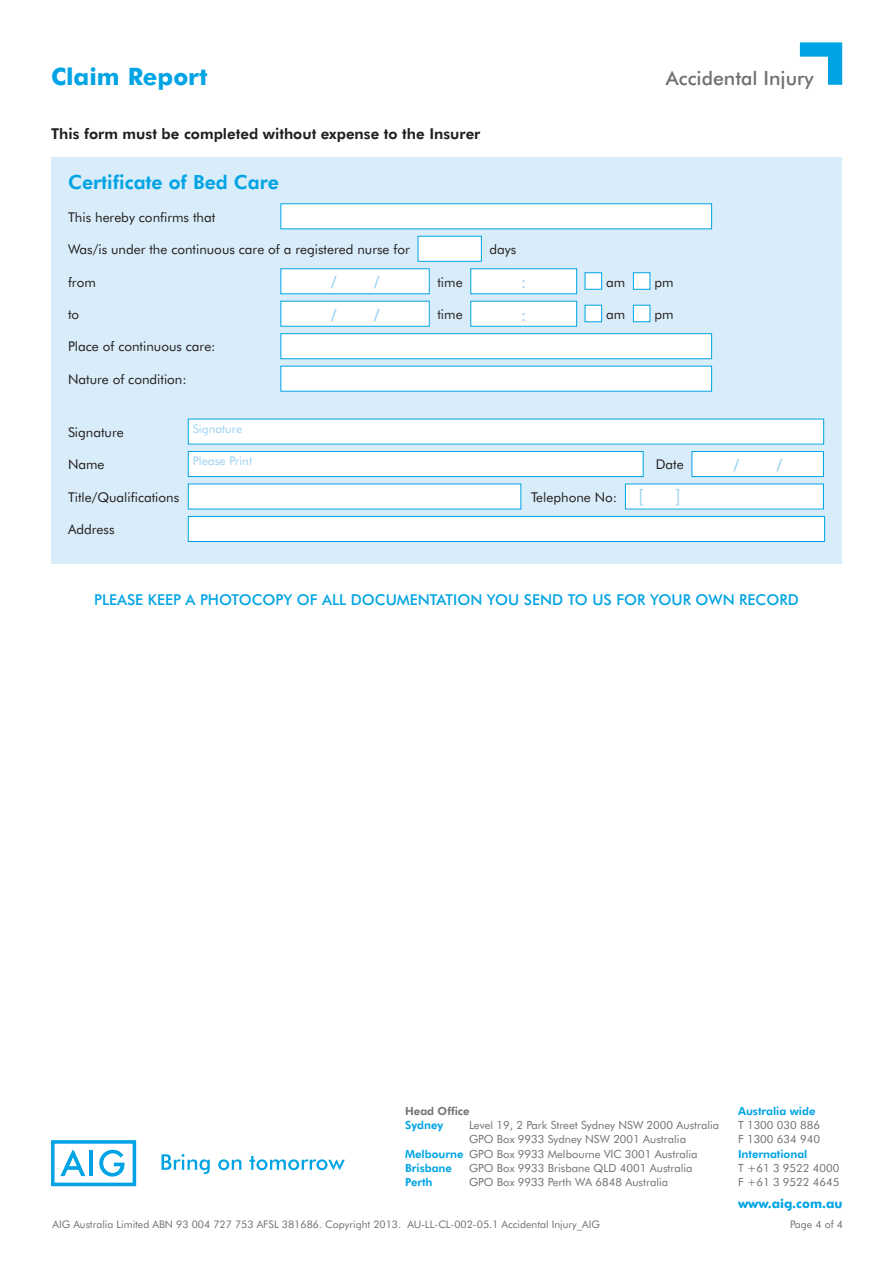
<style>
.page{position:relative;width:893px;height:1263px;background:#fff}
.page>*{position:absolute;margin:0;border:0;box-sizing:border-box;transform-origin:0 0}
.t1{font:700 24px "AIG Futura";color:#00a4e4}
.t2{font:800 19.5px "AIG Futura";color:#00a4e4}
.t3{font:500 19.5px "AIG Futura";color:#717074}
.t4{font:18px "Kievit Pro";color:#9cd2f2}
.t5{font:18px "AIG Futura";color:#9cd2f2}
.t6{font:500 15px "AIG Futura";color:#00a4e4}
.t7{font:800 15px "AIG Futura";color:#231f20}
.t8{font:13.5px "AIG Futura";color:#231f20}
.t9{font:700 12.75px "AIG Futura";color:#00a4e4}
.t10{font:12px "AIG Futura";color:#9cd2f2}
.t11{font:11.25px/14.2px "AIG Futura";color:#717074}
.t12{font:800 11.25px "AIG Futura";color:#00a4e4}
.t13{font:800 11.25px "AIG Futura";color:#717074}
.t14{font:10.5px "AIG Futura";color:#717074}
.s1{font-size:18px;color:#9cd2f2}
.s2{font-weight:800;color:#00a4e4}
</style>
<div class="page">
<svg style="left:800px;top:42px;width:42px;height:43px"></svg>
<svg style="left:51px;top:1140px;width:85px;height:46px"></svg>
<svg style="left:162px;top:1154px;width:48px;height:20px"></svg>
<svg style="left:218px;top:1159px;width:23px;height:11px"></svg>
<svg style="left:249px;top:1156px;width:96px;height:14px"></svg>
<div style="left:51px;top:157px;width:791px;height:407px;background:#d8ecf9"></div>
<div style="left:281px;top:204px;width:431px;height:25px;background:#fff"></div>
<div style="left:418px;top:236px;width:64px;height:26px;background:#fff;border:1px solid #00a4e4"></div>
<div style="left:281px;top:269px;width:148px;height:25px;background:#fff"></div>
<div style="left:281px;top:268px;width:148px;height:26px;border:1px solid #00a4e4"></div>
<div style="left:471px;top:269px;width:106px;height:25px;background:#fff"></div>
<div style="left:471px;top:268px;width:106px;height:26px;border:1px solid #00a4e4"></div>
<div style="left:585px;top:273px;width:17px;height:16px;background:#fff"></div>
<div style="left:585px;top:272px;width:17px;height:17px;border:1px solid #00a4e4"></div>
<div style="left:633px;top:272px;width:17px;height:17px;background:#fff;border:1px solid #00a4e4"></div>
<div style="left:281px;top:301px;width:148px;height:25px;background:#fff"></div>
<div style="left:471px;top:301px;width:106px;height:25px;background:#fff"></div>
<div style="left:585px;top:305px;width:17px;height:17px;background:#fff"></div>
<div style="left:585px;top:305px;width:17px;height:17px;border:1px solid #00a4e4"></div>
<div style="left:633px;top:305px;width:17px;height:17px;background:#fff;border:1px solid #00a4e4"></div>
<div style="left:281px;top:333px;width:431px;height:26px;background:#fff;border:1px solid #00a4e4"></div>
<div style="left:281px;top:366px;width:431px;height:25px;background:#fff"></div>
<div style="left:188px;top:419px;width:636px;height:25px;background:#fff"></div>
<div style="left:188px;top:451px;width:455px;height:26px;background:#fff"></div>
<div style="left:188px;top:451px;width:455px;height:26px;border:1px solid #00a4e4"></div>
<div style="left:692px;top:451px;width:131px;height:26px;background:#fff"></div>
<div style="left:692px;top:451px;width:132px;height:26px;border:1px solid #00a4e4"></div>
<div style="left:188px;top:484px;width:333px;height:25px;background:#fff"></div>
<div style="left:625px;top:484px;width:198px;height:25px;background:#fff"></div>
<div style="left:188px;top:516px;width:637px;height:26px;background:#fff;border:1px solid #00a4e4"></div>
<h1 class="t1" style="left:51px;top:62px;width:158px">Claim Report</h1>
<h3 class="t7" style="left:51px;top:124px;width:431px">This form must be completed without expense to the Insurer</h3>
<h2 class="t3" style="left:666px;top:66px;width:149px">Accidental Injury</h2>
<h2 class="t2" style="left:68px;top:170px;width:212px">Certificate of Bed Care</h2>
<p class="t8" style="left:68px;top:209px;width:149px">This hereby confirms that</p>
<p class="t8" style="left:68px;top:241px;width:343px">Was/is under the continuous care of a registered nurse for</p>
<p class="t8" style="left:490px;top:241px;width:28px">days</p>
<p class="t8" style="left:68px;top:273px;width:29px">from</p>
<h3 class="t4" style="left:330px;top:271px;width:9px">/</h3>
<h3 class="t4" style="left:373px;top:271px;width:9px">/</h3>
<p class="t8" style="left:437px;top:273px;width:27px">time</p>
<h3 class="t5" style="left:521px;top:271px;width:7px">:</h3>
<p class="t8" style="left:606px;top:273px;width:21px">am</p>
<p class="t8" style="left:654px;top:273px;width:21px">pm</p>
<p class="t8" style="left:68px;top:306px;width:13px">to</p>
<h3 class="t4" style="left:330px;top:304px;width:9px">/</h3>
<h3 class="t4" style="left:373px;top:304px;width:9px">/</h3>
<p class="t8" style="left:437px;top:306px;width:27px">time</p>
<h3 class="t5" style="left:521px;top:303px;width:7px">:</h3>
<p class="t8" style="left:606px;top:306px;width:21px">am</p>
<p class="t8" style="left:654px;top:306px;width:21px">pm</p>
<p class="t8" style="left:68px;top:338px;width:149px">Place of continuous care:</p>
<p class="t8" style="left:68px;top:371px;width:120px">Nature of condition:</p>
<p class="t8" style="left:68px;top:424px;width:57px">Signature</p>
<p class="t10" style="left:193px;top:421px;width:51px">Signature</p>
<p class="t8" style="left:68px;top:456px;width:38px">Name</p>
<p class="t10" style="left:193px;top:453px;width:61px">Please Print</p>
<p class="t8" style="left:656px;top:456px;width:29px">Date</p>
<h3 class="t4" style="left:732px;top:454px;width:9px">/</h3>
<h3 class="t4" style="left:775px;top:454px;width:9px">/</h3>
<p class="t8" style="left:68px;top:489px;width:113px">Title/Qualifications</p>
<p class="t8" style="left:531px;top:489px;width:114px">Telephone No: <span class="s1">[</span></p>
<h3 class="t5" style="left:675px;top:484px;width:7px">]</h3>
<p class="t8" style="left:68px;top:521px;width:48px">Address</p>
<h3 class="t6" style="left:94px;top:591px;width:706px">PLEASE KEEP A PHOTOCOPY OF ALL DOCUMENTATION YOU SEND TO US FOR YOUR OWN RECORD</h3>
<p class="t13" style="left:405px;top:1104px;width:66px">Head Office</p>
<p class="t12" style="left:405px;top:1118px;width:40px">Sydney</p>
<p class="t11" style="left:469px;top:1118px;width:252px">Level 19, 2 Park Street Sydney NSW 2000 Australia</p>
<p class="t11" style="left:469px;top:1132px;width:219px">GPO Box 9933 Sydney NSW 2001 Australia</p>
<p class="t11" style="left:405px;top:1146px;width:294px"><span class="s2">Melbourne</span> GPO Box 9933 Melbourne VIC 3001 Australia</p>
<p class="t12" style="left:405px;top:1161px;width:48px">Brisbane</p>
<p class="t11" style="left:469px;top:1161px;width:225px">GPO Box 9933 Brisbane QLD 4001 Australia</p>
<p class="t12" style="left:405px;top:1175px;width:29px">Perth</p>
<p class="t11" style="left:469px;top:1175px;width:201px">GPO Box 9933 Perth WA 6848 Australia</p>
<p class="t12" style="left:738px;top:1104px;width:79px">Australia wide</p>
<p class="t11" style="left:738px;top:1118px;width:84px">T 1300 030 886<br>F 1300 634 940</p>
<p class="t12" style="left:738px;top:1147px;width:71px">International</p>
<p class="t11" style="left:738px;top:1161px;width:103px">T +61 3 9522 4000<br>F +61 3 9522 4645</p>
<p class="t9" style="left:738px;top:1195px;width:106px">www.aig.com.au</p>
<p class="t14" style="left:52px;top:1218px;width:549px">AIG Australia Limited ABN 93 004 727 753 AFSL 381686. Copyright 2013. AU-LL-CL-002-05.1 Accidental Injury_AIG</p>
<p class="t14" style="left:790px;top:1218px;width:54px">Page 4 of 4</p>
</div>
